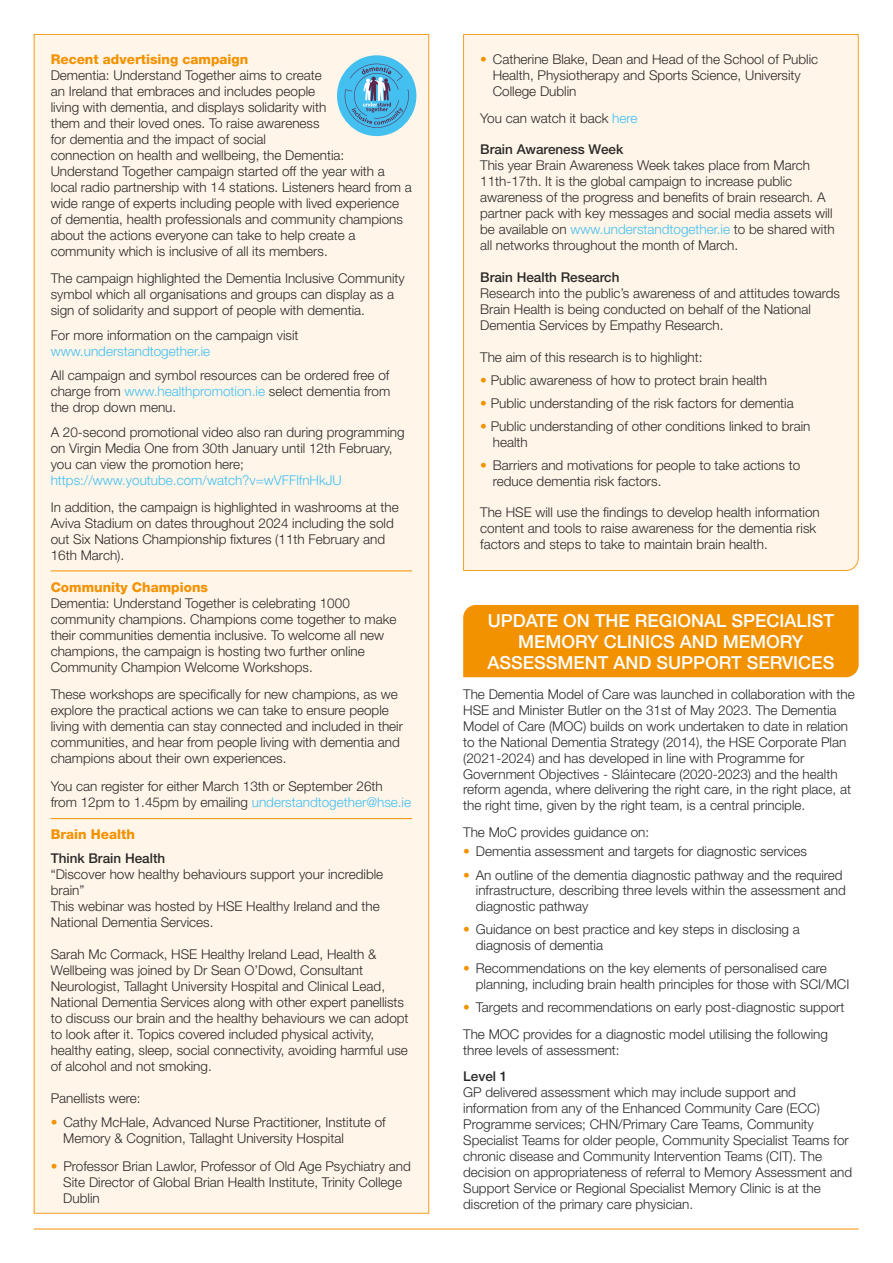
<style>
.page{position:relative;width:893px;height:1263px;background:#fff}
.page>*{position:absolute;margin:0;border:0;box-sizing:border-box;transform-origin:0 0}
.t1{font:500 18px/21.1px "Helvetica Neue LT Std";color:#fefefe;text-align:center}
.t2{font:300 13.5px/15.9px "Helvetica Neue LT Std";color:#2b2a29}
.t3{font:300 13.5px "Helvetica Neue LT Std";color:#41c0f0}
.t4{font:500 13.5px "Helvetica Neue LT Std";color:#2b2a29}
.t5{font:800 13.5px "Helvetica Neue LT Std";color:#f39200}
.s1{color:#41c0f0}
.s2{color:#f39200}
</style>
<div class="page">
<div style="left:463px;top:34px;width:396px;height:537px;background:#fff5e9"></div>
<div style="left:34px;top:34px;width:395px;height:1180px;background:#fff5e9"></div>
<hr style="left:51px;top:570px;width:361px;height:1px;background:#f39200">
<div style="left:337px;top:55px;width:79px;height:81px;background:#44c0f0;border-radius:50%"></div>
<svg style="left:344px;top:64px;width:66px;height:64px"></svg>
<hr style="left:34px;top:1228px;width:825px;height:1px;background:#f39200">
<hr style="left:51px;top:818px;width:361px;height:1px;background:#f39200">
<div style="left:463px;top:605px;width:396px;height:72px;background:#f39200"></div>
<p class="t5" style="left:51px;top:54px;width:199px">Recent advertising campaign</p>
<p class="t2" style="left:51px;top:69px;width:363px">Dementia: Understand Together aims to create<br>an Ireland that embraces and includes people<br>living with dementia, and displays solidarity with<br>them and their loved ones. To raise awareness<br>for dementia and the impact of social<br>connection on health and wellbeing, the Dementia:<br>Understand Together campaign started off the year with a local radio partnership with 14 stations. Listeners heard from a wide range of experts including people with lived experience of dementia, health professionals and community champions about the actions everyone can take to help create a community which is inclusive of all its members.</p>
<p class="t2" style="left:51px;top:272px;width:356px">The campaign highlighted the Dementia Inclusive Community symbol which all organisations and groups can display as a sign of solidarity and support of people with dementia.</p>
<p class="t2" style="left:51px;top:329px;width:249px">For more information on the campaign visit</p>
<p class="t3" style="left:51px;top:346px;width:161px">www.understandtogether.ie</p>
<p class="t2" style="left:51px;top:369px;width:341px;text-align:justify">All campaign and symbol resources can be ordered free of charge from <span class="s1">www.healthpromotion.ie</span> select dementia from the drop down menu.</p>
<p class="t2" style="left:51px;top:426px;width:355px">A 20-second promotional video also ran during programming on Virgin Media One from 30th January until 12th February, you can view the promotion here;</p>
<p class="t3" style="left:51px;top:475px;width:293px">https://www.youtube.com/watch?v=wVFFlfnHkJU</p>
<p class="t2" style="left:51px;top:501px;width:350px">In addition, the campaign is highlighted in washrooms at the Aviva Stadium on dates throughout 2024 including the sold out Six Nations Championship fixtures (11th February and 16th March).</p>
<p class="t5" style="left:51px;top:582px;width:159px">Community Champions</p>
<p class="t2" style="left:51px;top:597px;width:347px">Dementia: Understand Together is celebrating 1000 community champions. Champions come together to make their communities dementia inclusive. To welcome all new champions, the campaign is hosting two further online Community Champion Welcome Workshops.</p>
<p class="t2" style="left:51px;top:688px;width:354px">These workshops are specifically for new champions, as we explore the practical actions we can take to ensure people living with dementia can stay connected and included in their communities, and hear from people living with dementia and champions about their own experiences.</p>
<p class="t2" style="left:51px;top:780px;width:362px">You can register for either March 13th or September 26th from 12pm to 1.45pm by emailing <span class="s1">understandtogether@hse.ie</span></p>
<p class="t5" style="left:51px;top:829px;width:86px">Brain Health</p>
<p class="t4" style="left:51px;top:854px;width:116px">Think Brain Health</p>
<p class="t2" style="left:51px;top:868px;width:334px">“Discover how healthy behaviours support your incredible brain”<br>This webinar was hosted by HSE Healthy Ireland and the National Dementia Services.</p>
<p class="t2" style="left:51px;top:948px;width:359px">Sarah Mc Cormack, HSE Healthy Ireland Lead, Health &amp; Wellbeing was joined by Dr Sean O’Dowd, Consultant Neurologist, Tallaght University Hospital and Clinical Lead, National Dementia Services along with other expert panellists to discuss our brain and the healthy behaviours we can adopt to look after it. Topics covered included physical activity, healthy eating, sleep, social connectivity, avoiding harmful use of alcohol and not smoking.</p>
<p class="t2" style="left:51px;top:1092px;width:91px">Panellists were:</p>
<p class="t2" style="left:63px;top:1116px;width:324px;text-indent:-13px"><span class="s2">•</span> Cathy McHale, Advanced Nurse Practitioner, Institute of<br>Memory &amp; Cognition, Tallaght University Hospital</p>
<p class="t2" style="left:63px;top:1160px;width:349px;text-indent:-13px"><span class="s2">•</span> Professor Brian Lawlor, Professor of Old Age Psychiatry and<br>Site Director of Global Brian Health Institute, Trinity College<br>Dublin</p>
<p class="t2" style="left:493px;top:53px;width:327px;text-indent:-13px"><span class="s2">•</span> Catherine Blake, Dean and Head of the School of Public<br>Health, Physiotherapy and Sports Science, University<br>College Dublin</p>
<p class="t2" style="left:480px;top:112px;width:159px">You can watch it back <span class="s1">here</span></p>
<p class="t4" style="left:480px;top:145px;width:145px">Brain Awareness Week</p>
<p class="t2" style="left:480px;top:159px;width:356px">This year Brain Awareness Week takes place from March 11th-17th. It is the global campaign to increase public awareness of the progress and benefits of brain research. A partner pack with key messages and social media assets will be available on <span class="s1">www.understandtogether.ie</span> to be shared with all networks throughout the month of March.</p>
<p class="t4" style="left:480px;top:272px;width:141px">Brain Health Research</p>
<p class="t2" style="left:480px;top:287px;width:361px">Research into the public’s awareness of and attitudes towards<br>Brain Health is being conducted on behalf of the National<br>Dementia Services by Empathy Research.</p>
<p class="t2" style="left:480px;top:351px;width:224px">The aim of this research is to highlight:</p>
<p class="t2" style="left:480px;top:374px;width:288px"><span class="s2">•</span> Public awareness of how to protect brain health</p>
<p class="t2" style="left:480px;top:397px;width:315px"><span class="s2">•</span> Public understanding of the risk factors for dementia</p>
<p class="t2" style="left:493px;top:420px;width:319px;text-indent:-13px"><span class="s2">•</span> Public understanding of other conditions linked to brain health</p>
<p class="t2" style="left:493px;top:459px;width:309px;text-indent:-13px"><span class="s2">•</span> Barriers and motivations for people to take actions to reduce dementia risk factors.</p>
<p class="t2" style="left:480px;top:507px;width:341px">The HSE will use the findings to develop health information content and tools to raise awareness for the dementia risk factors and steps to take to maintain brain health.</p>
<h1 class="t1" style="left:488px;top:612px;width:348px">UPDATE ON THE REGIONAL SPECIALIST<br>MEMORY CLINICS AND MEMORY<br>ASSESSMENT AND SUPPORT SERVICES</h1>
<p class="t2" style="left:463px;top:688px;width:393px">The Dementia Model of Care was launched in collaboration with the HSE and Minister Butler on the 31st of May 2023. The Dementia Model of Care (MOC) builds on work undertaken to date in relation to the National Dementia Strategy (2014), the HSE Corporate Plan (2021-2024) and has developed in line with Programme for Government Objectives - Sláintecare (2020-2023) and the health reform agenda, where delivering the right care, in the right place, at the right time, given by the right team, is a central principle.</p>
<p class="t2" style="left:463px;top:826px;width:188px">The MoC provides guidance on:</p>
<p class="t2" style="left:463px;top:846px;width:345px"><span class="s2">•</span> Dementia assessment and targets for diagnostic services</p>
<p class="t2" style="left:476px;top:869px;width:372px;text-indent:-13px"><span class="s2">•</span> An outline of the dementia diagnostic pathway and the required infrastructure, describing three levels within the assessment and diagnostic pathway</p>
<p class="t2" style="left:476px;top:923px;width:326px;text-indent:-13px"><span class="s2">•</span> Guidance on best practice and key steps in disclosing a diagnosis of dementia</p>
<p class="t2" style="left:476px;top:962px;width:375px;text-indent:-13px"><span class="s2">•</span> Recommendations on the key elements of personalised care planning, including brain health principles for those with SCI/MCI</p>
<p class="t2" style="left:463px;top:996px;width:383px;line-height:26.5px"><span class="s2">•</span> Targets and recommendations on early post-diagnostic support<br>The MOC provides for a diagnostic model utilising the following</p>
<p class="t2" style="left:463px;top:1044px;width:158px">three levels of assessment:</p>
<p class="t4" style="left:463px;top:1072px;width:46px">Level 1</p>
<p class="t2" style="left:463px;top:1086px;width:391px">GP delivered assessment which may include support and information from any of the Enhanced Community Care (ECC)<br>Programme services; CHN/Primary Care Teams, Community Specialist Teams for older people, Community Specialist Teams for chronic disease and Community Intervention Teams (CIT). The decision on appropriateness of referral to Memory Assessment and Support Service or Regional Specialist Memory Clinic is at the discretion of the primary care physician.</p>
</div>
